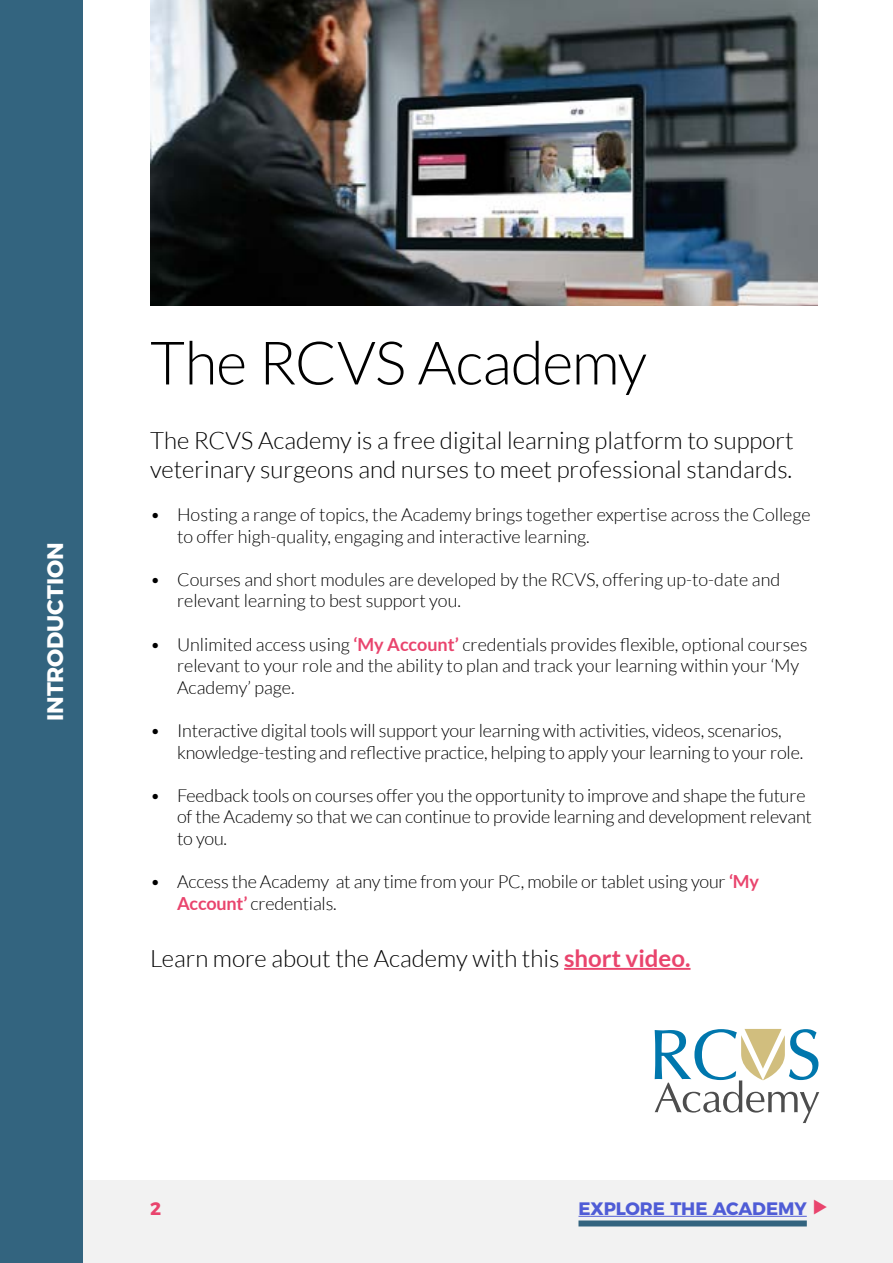
<style>
.page{position:relative;width:893px;height:1263px;background:#fff}
.page>*{position:absolute;margin:0;border:0;box-sizing:border-box;transform-origin:0 0}
.t1{font:300 60px "Lato";letter-spacing:-.015em;color:#000}
.t2{font:300 24px/28.8px "Lato";color:#000}
.t3{font:700 22.5px "Montserrat";color:#fff}
.t4{font:300 18px/21.6px "Lato";letter-spacing:-.01em;color:#000}
.t5{font:700 18px "Montserrat";letter-spacing:-.01em;color:#4f5cd6}
.t6{font:700 18px "Montserrat";color:#e9446d}
.s1{font-weight:700;color:#e9446d}
</style>
<div class="page">
<div style="left:0;top:1180px;width:893px;height:83px;background:#f2f2f2"></div>
<div style="left:578px;top:1220px;width:229px;height:6px;background:#33647f"></div>
<hr style="left:578px;top:1216px;width:229px;height:1px;background:#4f5cd6">
<hr style="left:564px;top:968px;width:126px;height:2px;background:#e9446d">
<div style="left:0;top:0;width:82px;height:1263px;background:#33647f"></div>
<img style="left:150px;top:0;width:668px;height:305px">
<svg style="left:655px;top:1029px;width:164px;height:94px"></svg>
<p class="t3" style="left:37px;top:721px;width:180px;rotate:-90deg">INTRODUCTION</p>
<h1 class="t1" style="left:150px;top:331px;width:498px">The RCVS Academy</h1>
<h2 class="t2" style="left:150px;top:426px;width:645px">The RCVS Academy is a free digital learning platform to support veterinary surgeons and nurses to meet professional standards.</h2>
<p class="t4" style="left:177px;top:504px;width:635px;text-indent:-27px">• Hosting a range of topics, the Academy brings together expertise across the College to offer high-quality, engaging and interactive learning.</p>
<p class="t4" style="left:177px;top:569px;width:605px;text-indent:-27px">• Courses and short modules are developed by the RCVS, offering up-to-date and relevant learning to best support you.</p>
<p class="t4" style="left:177px;top:633px;width:632px;text-indent:-27px">• Unlimited access using <span class="s1">‘My Account’</span> credentials provides flexible, optional courses relevant to your role and the ability to plan and track your learning within your ‘My<br>Academy’ page.</p>
<p class="t4" style="left:177px;top:720px;width:628px;text-indent:-27px">• Interactive digital tools will support your learning with activities, videos, scenarios, knowledge-testing and reflective practice, helping to apply your learning to your role.</p>
<p class="t4" style="left:177px;top:785px;width:636px;text-indent:-27px">• Feedback tools on courses offer you the opportunity to improve and shape the future of the Academy so that we can continue to provide learning and development relevant to you.</p>
<p class="t4" style="left:177px;top:871px;width:583px;text-indent:-27px">• Access the Academy at any time from your PC, mobile or tablet using your <span class="s1">‘My<br>Account’</span> credentials.</p>
<h2 class="t2" style="left:150px;top:944px;width:542px">Learn more about the Academy with this <span class="s1">short video.</span></h2>
<p class="t6" style="left:150px;top:1193px;width:13px">2</p>
<p class="t5" style="left:578px;top:1193px;width:230px">EXPLORE THE ACADEMY</p>
</div>
